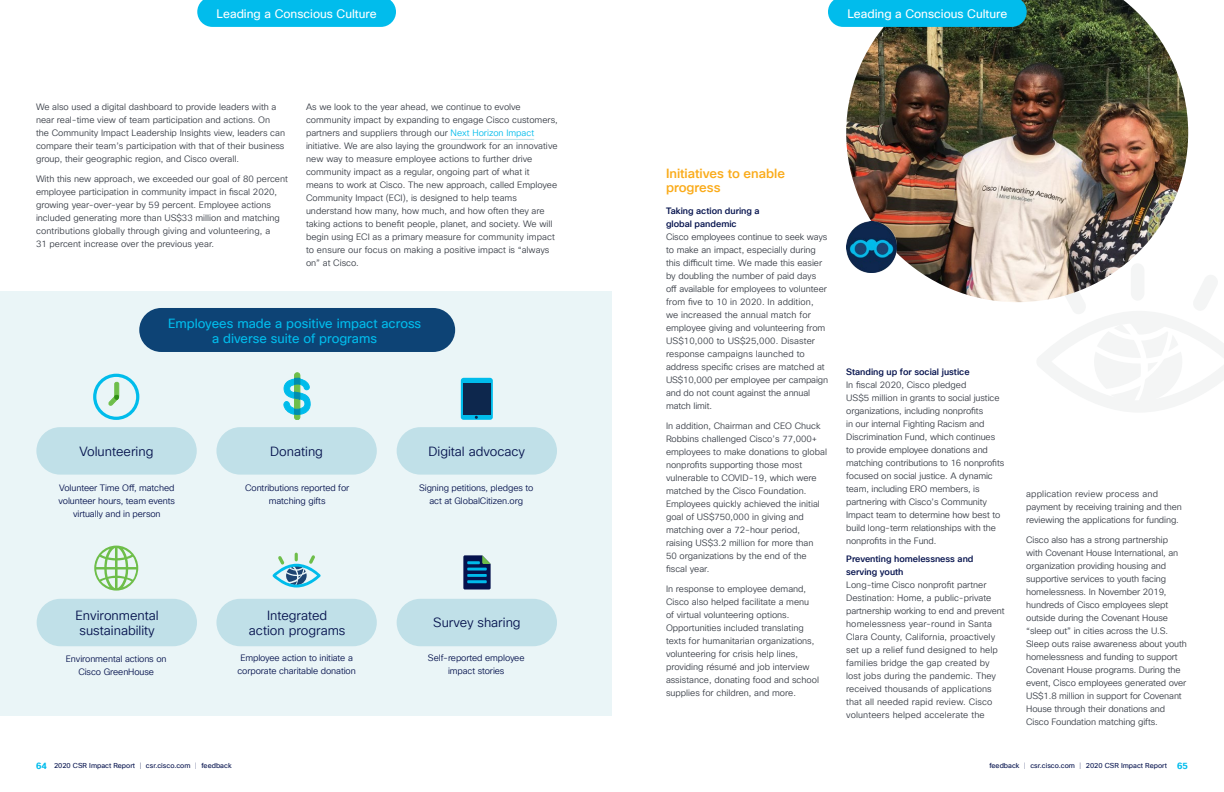
<style>
.page{position:relative;width:1224px;height:792px;background:#fff}
.page>*{position:absolute;margin:0;border:0;box-sizing:border-box;transform-origin:0 0}
.Body_Copy{font:13px/15px "Cisco Sans TT Light";color:#05124d;text-align:center}
.Body_Copy-2{font:13px/15px "Cisco Sans TT";color:#01bcec;text-align:center}
.Interior-H2{font:500 13px/14px "Cisco Sans TT";color:#faab1a}
.t1{font:12px "Cisco Sans TT";color:#fff}
.Body_Copy-3{font:9px/13px "Cisco Sans TT Light";color:#393e47}
.Interior-H3{font:9px/13px "Cisco Sans TT Light";letter-spacing:-.01em;color:#393e47}
.Body_Copy-4{font:9px/13px "Cisco Sans TT Light";letter-spacing:-.01em;color:#05124d;text-align:center}
.Interior-H3-2{font:500 9px/13px "Cisco Sans TT";color:#05124d}
.t2{font:700 9px "Cisco Sans TT";color:#01bcec}
.t3{font:7px "Cisco Sans TT";color:#05124d}
.s1{color:#01bcec}
.s2{font-family:"Cisco Sans TT";font-weight:500;color:#05124d}
.s3{font-weight:100}
</style>
<div class="page">
<div style="left:197px;top:0;width:199px;height:27px;background:#01bcec"></div>
<hr style="left:451px;top:139px;width:83px;height:1px;background:#b7dee7">
<svg style="left:1037px;top:275px;width:187px;height:137px"></svg>
<img style="left:846px;top:0;width:342px;height:302px">
<img style="left:846px;top:222px;width:51px;height:50px">
<div style="left:828px;top:0;width:199px;height:27px;background:#01bcec"></div>
<div style="left:0;top:291px;width:612px;height:425px;background:#eaf5f7"></div>
<div style="left:139px;top:308px;width:316px;height:44px;background:#0d4375;border-radius:22px"></div>
<div style="left:397px;top:427px;width:160px;height:48px;background:#c0e0e8;border-radius:24px"></div>
<div style="left:216px;top:427px;width:161px;height:48px;background:#c0e0e8;border-radius:24px"></div>
<div style="left:36px;top:427px;width:161px;height:48px;background:#c0e0e8;border-radius:24px"></div>
<div style="left:93px;top:374px;width:46px;height:46px;border:3px solid #00bceb;border-radius:50%"></div>
<svg style="left:108px;top:382px;width:11px;height:24px"></svg>
<svg style="left:284px;top:373px;width:27px;height:47px"></svg>
<div style="left:461px;top:378px;width:32px;height:42px;background:#00bceb;border-radius:3px"></div>
<div style="left:463px;top:383px;width:28px;height:32px;background:#0d274d"></div>
<div style="left:397px;top:599px;width:160px;height:47px;background:#c0e0e8;border-radius:24px"></div>
<div style="left:216px;top:599px;width:161px;height:47px;background:#c0e0e8;border-radius:24px"></div>
<div style="left:37px;top:599px;width:160px;height:47px;background:#c0e0e8;border-radius:24px"></div>
<svg style="left:272px;top:553px;width:49px;height:35px"></svg>
<svg style="left:463px;top:555px;width:28px;height:35px"></svg>
<svg style="left:94px;top:546px;width:44px;height:45px"></svg>
<p class="t1" style="left:217px;top:6px;width:162px">Leading a Conscious Culture</p>
<p class="Body_Copy-3" style="left:36px;top:101px;width:251px">We also used a digital dashboard to provide leaders with a near real-time view of team participation and actions. On the Community Impact Leadership Insights view, leaders can compare their team’s participation with that of their business group, their geographic region, and Cisco overall.</p>
<p class="Body_Copy-3" style="left:36px;top:173px;width:253px">With this new approach, we exceeded our goal of 80 percent employee participation in community impact in fiscal 2020, growing year-over-year by 59 percent. Employee actions included generating more than US$33 million and matching contributions globally through giving and volunteering, a<br>31 percent increase over the previous year.</p>
<p class="Body_Copy-3" style="left:306px;top:101px;width:253px">As we look to the year ahead, we continue to evolve community impact by expanding to engage Cisco customers, partners and suppliers through our <span class="s1">Next Horizon Impact </span>initiative. We are also laying the groundwork for an innovative new way to measure employee actions to further drive community impact as a regular, ongoing part of what it means to work at Cisco. The new approach, called Employee Community Impact (ECI), is designed to help teams understand how many, how much, and how often they are taking actions to benefit people, planet, and society. We will begin using ECI as a primary measure for community impact to ensure our focus on making a positive impact is “always on” at Cisco.</p>
<p class="Body_Copy-2" style="left:168px;top:316px;width:255px">Employees made a positive impact across a diverse suite of programs</p>
<p class="Body_Copy" style="left:79px;top:444px;width:76px">Volunteering</p>
<p class="Body_Copy-4" style="left:59px;top:481px;width:118px">Volunteer Time Off, matched volunteer hours, team events virtually and in person</p>
<p class="Body_Copy" style="left:428px;top:444px;width:98px">Digital advocacy</p>
<p class="Body_Copy" style="left:270px;top:444px;width:54px">Donating</p>
<p class="Body_Copy-4" style="left:245px;top:481px;width:106px">Contributions reported for matching gifts</p>
<p class="Body_Copy-4" style="left:419px;top:481px;width:116px">Signing petitions, pledges to act at GlobalCitizen.org</p>
<p class="Body_Copy" style="left:76px;top:609px;width:85px">Environmental sustainability</p>
<p class="Body_Copy-4" style="left:66px;top:653px;width:102px">Environmental actions on<br>Cisco GreenHouse</p>
<p class="Body_Copy-4" style="left:428px;top:651px;width:98px">Self-reported employee impact stories</p>
<p class="Body_Copy" style="left:249px;top:609px;width:98px">Integrated action programs</p>
<p class="Body_Copy" style="left:433px;top:616px;width:89px">Survey sharing</p>
<p class="Body_Copy-4" style="left:237px;top:651px;width:120px">Employee action to initiate a corporate charitable donation</p>
<p class="t1" style="left:847px;top:6px;width:162px">Leading a Conscious Culture</p>
<p class="Interior-H2" style="left:666px;top:167px;width:121px">Initiatives to enable progress</p>
<p class="Interior-H3-2" style="left:666px;top:205px;width:95px">Taking action during a global pandemic</p>
<p class="Body_Copy-3" style="left:666px;top:231px;width:164px">Cisco employees continue to seek ways to make an impact, especially during this difficult time. We made this easier by doubling the number of paid days off available for employees to volunteer from five to 10 in 2020. In addition,<br>we increased the annual match for employee giving and volunteering from US$10,000 to US$25,000. Disaster response campaigns launched to address specific crises are matched at US$10,000 per employee per campaign and do not count against the annual match limit.</p>
<p class="Body_Copy-3" style="left:666px;top:420px;width:163px">In addition, Chairman and CEO Chuck Robbins challenged Cisco’s 77,000+ employees to make donations to global nonprofits supporting those most vulnerable to COVID-19, which were matched by the Cisco Foundation.<br>Employees quickly achieved the initial goal of US$750,000 in giving and matching over a 72-hour period, raising US$3.2 million for more than<br>50 organizations by the end of the fiscal year.</p>
<p class="Body_Copy-3" style="left:666px;top:583px;width:155px">In response to employee demand, Cisco also helped facilitate a menu of virtual volunteering options.<br>Opportunities included translating texts for humanitarian organizations, volunteering for crisis help lines, providing résumé and job interview assistance, donating food and school supplies for children, and more.</p>
<p class="Interior-H3" style="left:846px;top:366px;width:160px"><span class="s2">Standing up for social justice<br></span>In fiscal 2020, Cisco pledged<br>US$5 million in grants to social justice organizations, including nonprofits<br>in our internal Fighting Racism and Discrimination Fund, which continues to provide employee donations and matching contributions to 16 nonprofits focused on social justice. A dynamic team, including ERO members, is partnering with Cisco’s Community Impact team to determine how best to build long-term relationships with the nonprofits in the Fund.</p>
<p class="Interior-H3-2" style="left:846px;top:552px;width:129px">Preventing homelessness and serving youth</p>
<p class="Body_Copy-3" style="left:846px;top:578px;width:160px">Long-time Cisco nonprofit partner Destination: Home, a public-private partnership working to end and prevent homelessness year-round in Santa Clara County, California, proactively set up a relief fund designed to help families bridge the gap created by lost jobs during the pandemic. They received thousands of applications that all needed rapid review. Cisco volunteers helped accelerate the</p>
<p class="Body_Copy-3" style="left:1026px;top:488px;width:157px">application review process and payment by receiving training and then reviewing the applications for funding.</p>
<p class="Body_Copy-3" style="left:1026px;top:534px;width:162px">Cisco also has a strong partnership<br>with Covenant House International, an organization providing housing and supportive services to youth facing homelessness. In November 2019, hundreds of Cisco employees slept outside during the Covenant House “sleep out” in cities across the U.S.<br>Sleep outs raise awareness about youth homelessness and funding to support Covenant House programs. During the event, Cisco employees generated over US$1.8 million in support for Covenant House through their donations and Cisco Foundation matching gifts.</p>
<p class="t2" style="left:36px;top:760px;width:12px">64</p>
<p class="t2" style="left:1177px;top:760px;width:12px">65</p>
<p class="t3" style="left:54px;top:761px;width:179px">2020 CSR Impact Report <span class="s3">|</span> csr.cisco.com <span class="s3">|</span> feedback</p>
<p class="t3" style="left:989px;top:761px;width:179px">feedback <span class="s3">|</span> csr.cisco.com <span class="s3">|</span> 2020 CSR Impact Report</p>
</div>
